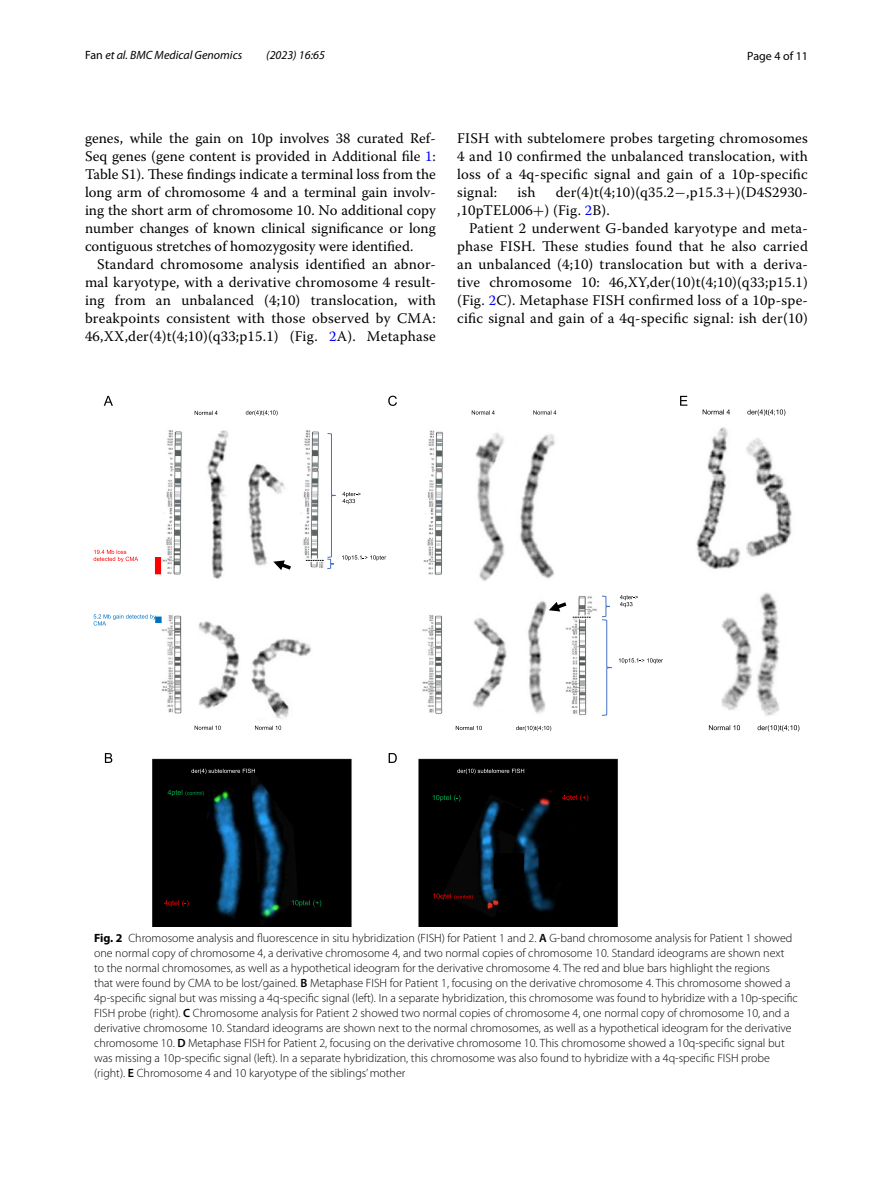
<style>
.page{position:relative;width:893px;height:1187px;background:#fff}
.page>*{position:absolute;margin:0;border:0;box-sizing:border-box;transform-origin:0 0}
.t1{font:14.7px/18px "Warnock Pro";letter-spacing:.015em;color:#000;text-align:justify}
.t2{font:300 12px/15px "Myriad Pro";color:#000}
.t3{font:italic 12px "Myriad Pro";color:#000}
.t4{font:12px "Myriad Pro";color:#000}
.s1{font-style:normal}
.s2{color:#00f}
.s3{font-family:"MTSY"}
.s4{font-weight:700}
.s5{font-weight:600}
</style>
<div class="page">
<img style="left:152px;top:427px;width:640px;height:499px">
<svg style="left:195px;top:725px;width:26px;height:4px"></svg>
<svg style="left:156px;top:616px;width:6px;height:7px"></svg>
<svg style="left:255px;top:725px;width:26px;height:4px"></svg>
<svg style="left:94px;top:614px;width:62px;height:11px"></svg>
<div style="left:155px;top:557px;width:6px;height:17px;background:#f00"></div>
<svg style="left:94px;top:549px;width:44px;height:13px"></svg>
<svg style="left:195px;top:411px;width:23px;height:4px"></svg>
<svg style="left:246px;top:410px;width:32px;height:6px"></svg>
<svg style="left:342px;top:492px;width:19px;height:12px"></svg>
<svg style="left:342px;top:555px;width:44px;height:5px"></svg>
<svg style="left:273px;top:560px;width:22px;height:12px"></svg>
<svg style="left:306px;top:433px;width:30px;height:136px"></svg>
<svg style="left:168px;top:789px;width:36px;height:7px"></svg>
<svg style="left:164px;top:900px;width:25px;height:6px"></svg>
<svg style="left:292px;top:900px;width:29px;height:6px"></svg>
<svg style="left:191px;top:768px;width:64px;height:6px"></svg>
<svg style="left:472px;top:410px;width:23px;height:4px"></svg>
<svg style="left:533px;top:410px;width:23px;height:4px"></svg>
<svg style="left:516px;top:725px;width:35px;height:6px"></svg>
<svg style="left:573px;top:617px;width:18px;height:1px"></svg>
<svg style="left:620px;top:595px;width:18px;height:12px"></svg>
<svg style="left:619px;top:658px;width:44px;height:5px"></svg>
<svg style="left:601px;top:595px;width:11px;height:121px"></svg>
<svg style="left:456px;top:725px;width:26px;height:5px"></svg>
<svg style="left:549px;top:599px;width:21px;height:12px"></svg>
<svg style="left:104px;top:396px;width:9px;height:9px"></svg>
<svg style="left:388px;top:395px;width:9px;height:11px"></svg>
<svg style="left:105px;top:753px;width:7px;height:9px"></svg>
<svg style="left:389px;top:753px;width:8px;height:9px"></svg>
<svg style="left:457px;top:768px;width:67px;height:6px"></svg>
<svg style="left:433px;top:794px;width:27px;height:7px"></svg>
<svg style="left:562px;top:794px;width:26px;height:7px"></svg>
<svg style="left:433px;top:893px;width:40px;height:6px"></svg>
<svg style="left:680px;top:396px;width:7px;height:9px"></svg>
<svg style="left:703px;top:409px;width:82px;height:7px"></svg>
<svg style="left:709px;top:725px;width:90px;height:6px"></svg>
<p class="t3" style="left:85px;top:48px;width:159px"><span class="s1">Fan</span> et al. BMC Medical Genomics</p>
<p class="t3" style="left:266px;top:48px;width:60px">(2023) 16:65</p>
<p class="t4" style="left:747px;top:48px;width:62px">Page 4 of 11</p>
<p class="t1" style="left:85px;top:128px;width:352px">genes, while the gain on 10p involves 38 curated Ref-Seq genes (gene content is provided in Additional file <span class="s2">1</span>:<br>Table S1). These findings indicate a terminal loss from the long arm of chromosome 4 and a terminal gain involv&shy;ing the short arm of chromosome 10. No additional copy number changes of known clinical significance or long contiguous stretches of homozygosity were identified.</p>
<p class="t1" style="left:85px;top:254px;width:352px;text-indent:12px">Standard chromosome analysis identified an abnor&shy;mal karyotype, with a derivative chromosome 4 result&shy;ing from an unbalanced (4;10) translocation, with breakpoints consistent with those observed by CMA:<br>46,XX,der(4)t(4;10)(q33;p15.1) (Fig. <span class="s2">2</span>A). Metaphase</p>
<p class="t1" style="left:457px;top:128px;width:352px">FISH with subtelomere probes targeting chromosomes 4 and 10 confirmed the unbalanced translocation, with loss of a 4q-specific signal and gain of a 10p-specific signal:</p>
<p class="t1" style="left:457px;top:182px;width:352px;text-indent:99px">der(4)t(4;10)(q35.2<span class="s3">−</span>,p15.3<span class="s3">+</span>)(D4S2930- ,10pTEL006<span class="s3">+</span>) (Fig. <span class="s2">2</span>B).</p>
<p class="t1" style="left:457px;top:218px;width:352px;text-indent:12px">Patient 2 underwent G-banded karyotype and meta&shy;phase FISH. These studies found that he also carried an unbalanced (4;10) translocation but with a deriva&shy;tive chromosome 10: 46,XY,der(10)t(4;10)(q33;p15.1) (Fig. <span class="s2">2</span>C). Metaphase FISH confirmed loss of a 10p-spe&shy;cific signal and gain of a 4q-specific signal: ish der(10)</p>
<p class="t1" style="left:517px;top:182px;width:20px">ish</p>
<p class="t2" style="left:94px;top:930px;width:705px"><span class="s4">Fig. 2</span> Chromosome analysis and fluorescence in situ hybridization (FISH) for Patient 1 and 2. <span class="s5">A</span> G-band chromosome analysis for Patient 1 showed one normal copy of chromosome 4, a derivative chromosome 4, and two normal copies of chromosome 10. Standard ideograms are shown next<br>to the normal chromosomes, as well as a hypothetical ideogram for the derivative chromosome 4. The red and blue bars highlight the regions<br>that were found by CMA to be lost/gained. <span class="s5">B</span> Metaphase FISH for Patient 1, focusing on the derivative chromosome 4. This chromosome showed a 4p-specific signal but was missing a 4q-specific signal (left). In a separate hybridization, this chromosome was found to hybridize with a 10p-specific FISH probe (right). <span class="s5">C</span> Chromosome analysis for Patient 2 showed two normal copies of chromosome 4, one normal copy of chromosome 10, and a derivative chromosome 10. Standard ideograms are shown next to the normal chromosomes, as well as a hypothetical ideogram for the derivative chromosome 10. <span class="s5">D</span> Metaphase FISH for Patient 2, focusing on the derivative chromosome 10. This chromosome showed a 10q-specific signal but was missing a 10p-specific signal (left). In a separate hybridization, this chromosome was also found to hybridize with a 4q-specific FISH probe (right). <span class="s5">E</span> Chromosome 4 and 10 karyotype of the siblings’ mother</p>
</div>
